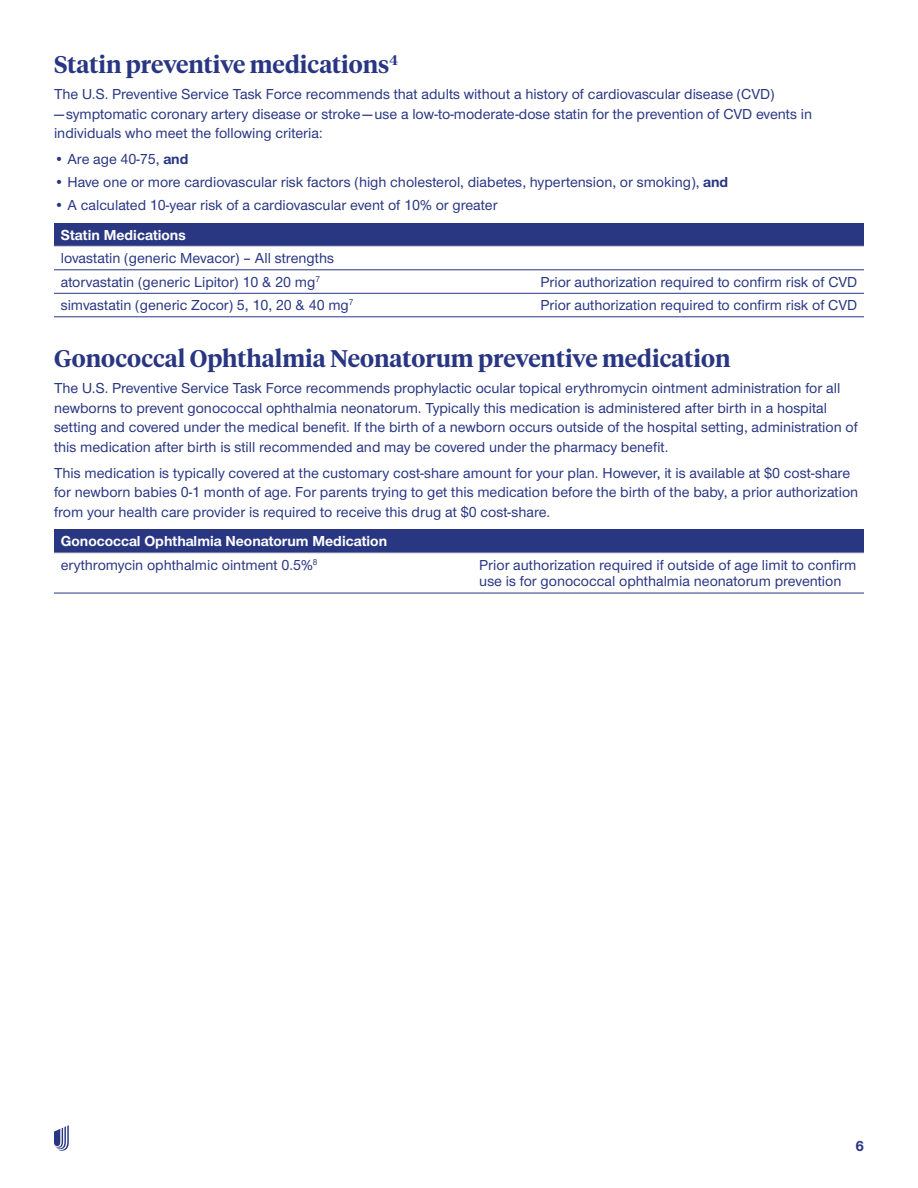
<style>
.page{position:relative;width:918px;height:1188px;background:#fff}
.page>*{position:absolute;margin:0;border:0;box-sizing:border-box;transform-origin:0 0}
.H4_5{font:600 24px "UHC Serif Headline";color:#293682}
.Body{font:500 15px/19.5px "UHC Sans";color:#293682}
.grid_body{font:500 15px/16.5px "UHC Sans";color:#293682}
.grid_column_head{font:700 15px "UHC Sans";color:#fff}
.t1{font:700 15px "UHC Sans";color:#293682}
.s1{font-weight:700}
</style>
<div class="page">
<svg style="left:54px;top:1125px;width:15px;height:26px"></svg>
<div style="left:54px;top:223px;width:810px;height:23px;background:#293682"></div>
<svg style="left:54px;top:269px;width:810px;height:48px"></svg>
<hr style="left:54px;top:270px;width:810px;height:1px;background:#293682">
<hr style="left:54px;top:293px;width:810px;height:1px;background:#293682">
<hr style="left:54px;top:317px;width:810px;height:1px;background:#293682">
<hr style="left:54px;top:246px;width:810px;height:1px;background:#d1d3d4">
<div style="left:54px;top:530px;width:810px;height:23px;background:#293682"></div>
<hr style="left:54px;top:553px;width:810px;height:1px;background:#d1d3d4">
<hr style="left:54px;top:593px;width:810px;height:1px;background:#293682">
<p class="H4_5" style="left:54px;top:48px;width:346px">Statin preventive medications<sup>4</sup></p>
<p class="Body" style="left:54px;top:84px;width:760px">The U.S. Preventive Service Task Force recommends that adults without a history of cardiovascular disease (CVD) —symptomatic coronary artery disease or stroke—use a low-to-moderate-dose statin for the prevention of CVD events in individuals who meet the following criteria:</p>
<p class="Body" style="left:54px;top:149px;width:136px">• Are age 40-75, <span class="s1">and</span></p>
<p class="Body" style="left:54px;top:172px;width:676px">• Have one or more cardiovascular risk factors (high cholesterol, diabetes, hypertension, or smoking), <span class="s1">and</span></p>
<p class="Body" style="left:54px;top:195px;width:445px">• A calculated 10-year risk of a cardiovascular event of 10% or greater</p>
<p class="grid_column_head" style="left:61px;top:224px;width:127px">Statin Medications</p>
<p class="grid_body" style="left:61px;top:249px;width:275px">lovastatin (generic Mevacor) – All strengths</p>
<p class="grid_body" style="left:61px;top:273px;width:261px">atorvastatin (generic Lipitor) 10 &amp; 20 mg<sup>7</sup></p>
<p class="grid_body" style="left:541px;top:273px;width:318px">Prior authorization required to confirm risk of CVD</p>
<p class="grid_body" style="left:61px;top:296px;width:294px">simvastatin (generic Zocor) 5, 10, 20 &amp; 40 mg<sup>7</sup></p>
<p class="grid_body" style="left:541px;top:296px;width:318px">Prior authorization required to confirm risk of CVD</p>
<p class="H4_5" style="left:54px;top:342px;width:678px">Gonococcal Ophthalmia Neonatorum preventive medication</p>
<p class="Body" style="left:54px;top:378px;width:806px">The U.S. Preventive Service Task Force recommends prophylactic ocular topical erythromycin ointment administration for all newborns to prevent gonococcal ophthalmia neonatorum. Typically this medication is administered after birth in a hospital setting and covered under the medical benefit. If the birth of a newborn occurs outside of the hospital setting, administration of this medication after birth is still recommended and may be covered under the pharmacy benefit.</p>
<p class="Body" style="left:54px;top:462px;width:806px">This medication is typically covered at the customary cost-share amount for your plan. However, it is available at $0 cost-share for newborn babies 0-1 month of age. For parents trying to get this medication before the birth of the baby, a prior authorization from your health care provider is required to receive this drug at $0 cost-share.</p>
<p class="grid_column_head" style="left:61px;top:531px;width:328px">Gonococcal Ophthalmia Neonatorum Medication</p>
<p class="grid_body" style="left:61px;top:556px;width:258px">erythromycin ophthalmic ointment 0.5%<sup>8</sup></p>
<p class="grid_body" style="left:479px;top:556px;width:379px">Prior authorization required if outside of age limit to confirm use is for gonococcal ophthalmia neonatorum prevention</p>
<p class="t1" style="left:855px;top:1136px;width:10px">6</p>
</div>
